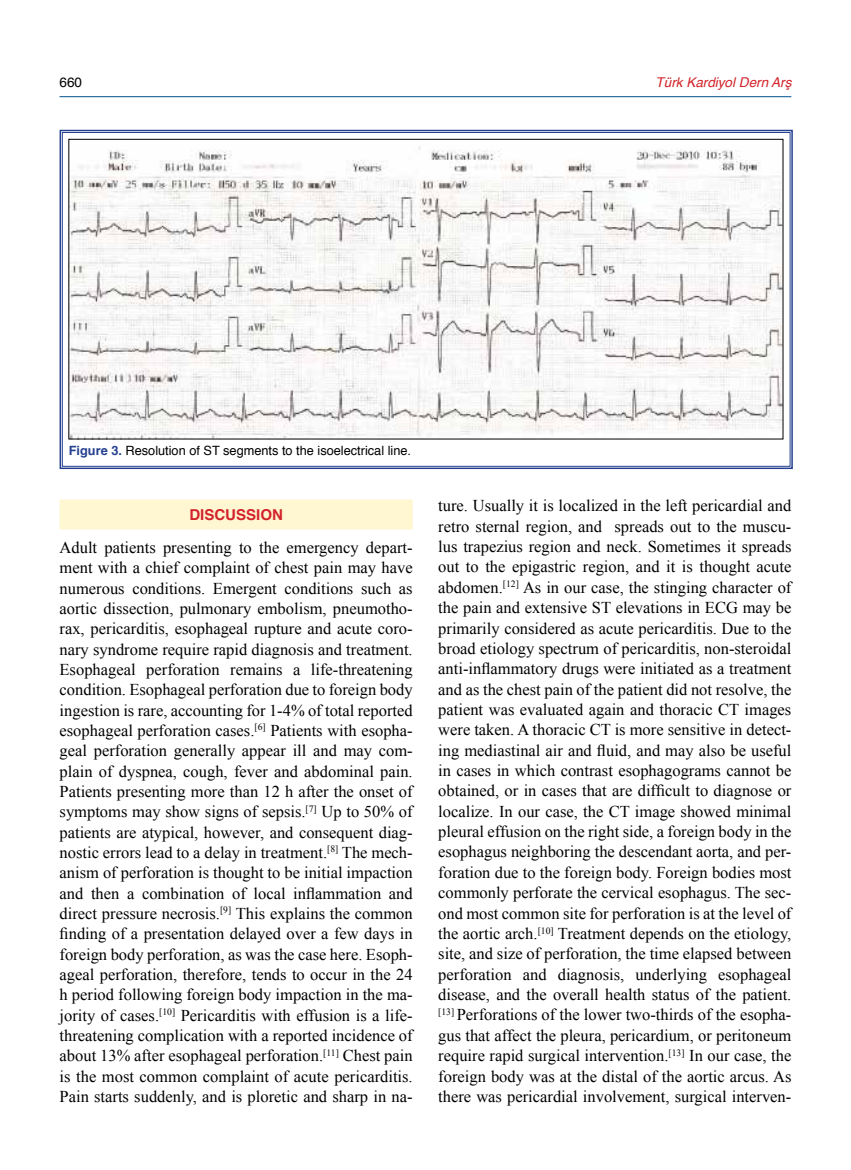
<style>
.page{position:relative;width:851px;height:1170px;background:#fff}
.page>*{position:absolute;margin:0;border:0;box-sizing:border-box;transform-origin:0 0}
.t1{font:16.5px/20.4px "Times New Roman";color:#000;text-align:justify}
.t2{font:700 15px "Helvetica";color:#d2232a}
.t3{font:italic 13.5px "Helvetica";color:#d2232a}
.t4{font:13.5px "Helvetica";color:#000}
.t5{font:12.75px "Helvetica";color:#000}
.s1{font-weight:700;color:#25408f}
</style>
<div class="page">
<hr style="left:59px;top:96px;width:732px;height:1px;background:#00508a">
<div style="left:60px;top:499px;width:352px;height:30px;background:#fff6d2"></div>
<svg style="left:59px;top:129px;width:734px;height:341px"></svg>
<p class="t4" style="left:60px;top:73px;width:24px">660</p>
<p class="t3" style="left:655px;top:71px;width:137px">Türk Kardiyol Dern Arş</p>
<p class="t5" style="left:69px;top:441px;width:344px"><span class="s1">Figure 3.</span> Resolution of ST segments to the isoelectrical line.</p>
<p class="t2" style="left:189px;top:504px;width:95px">DISCUSSION</p>
<p class="t1" style="left:60px;top:537px;width:354px">Adult patients presenting to the emergency depart&shy;ment with a chief complaint of chest pain may have numerous conditions. Emergent conditions such as aortic dissection, pulmonary embolism, pneumotho&shy;rax, pericarditis, esophageal rupture and acute coro&shy;nary syndrome require rapid diagnosis and treatment.<br>Esophageal perforation remains a life-threatening condition. Esophageal perforation due to foreign body ingestion is rare, accounting for 1-4% of total reported esophageal perforation cases.<sup>[6]</sup> Patients with esopha&shy;geal perforation generally appear ill and may com&shy;plain of dyspnea, cough, fever and abdominal pain.<br>Patients presenting more than 12 h after the onset of symptoms may show signs of sepsis.<sup>[7]</sup> Up to 50% of patients are atypical, however, and consequent diag&shy;nostic errors lead to a delay in treatment.<sup>[8]</sup> The mech&shy;anism of perforation is thought to be initial impaction and then a combination of local inflammation and direct pressure necrosis.<sup>[9]</sup> This explains the common finding of a presentation delayed over a few days in foreign body perforation, as was the case here. Esoph&shy;ageal perforation, therefore, tends to occur in the 24 h period following foreign body impaction in the ma&shy;jority of cases.<sup>[10]</sup> Pericarditis with effusion is a life&shy;threatening complication with a reported incidence of about 13% after esophageal perforation.<sup>[11]</sup> Chest pain is the most common complaint of acute pericarditis.<br>Pain starts suddenly, and is ploretic and sharp in na-</p>
<p class="t1" style="left:438px;top:495px;width:354px">ture. Usually it is localized in the left pericardial and retro sternal region, and spreads out to the muscu&shy;lus trapezius region and neck. Sometimes it spreads out to the epigastric region, and it is thought acute abdomen.<sup>[12]</sup> As in our case, the stinging character of the pain and extensive ST elevations in ECG may be primarily considered as acute pericarditis. Due to the broad etiology spectrum of pericarditis, non-steroidal anti-inflammatory drugs were initiated as a treatment and as the chest pain of the patient did not resolve, the patient was evaluated again and thoracic CT images were taken. A thoracic CT is more sensitive in detect&shy;ing mediastinal air and fluid, and may also be useful in cases in which contrast esophagograms cannot be obtained, or in cases that are difficult to diagnose or localize. In our case, the CT image showed minimal pleural effusion on the right side, a foreign body in the esophagus neighboring the descendant aorta, and per&shy;foration due to the foreign body. Foreign bodies most commonly perforate the cervical esophagus. The sec&shy;ond most common site for perforation is at the level of the aortic arch.<sup>[10]</sup> Treatment depends on the etiology, site, and size of perforation, the time elapsed between perforation and diagnosis, underlying esophageal disease, and the overall health status of the patient. <sup>[13]</sup> Perforations of the lower two-thirds of the esopha&shy;gus that affect the pleura, pericardium, or peritoneum require rapid surgical intervention.<sup>[13]</sup> In our case, the foreign body was at the distal of the aortic arcus. As there was pericardial involvement, surgical interven-</p>
</div>
